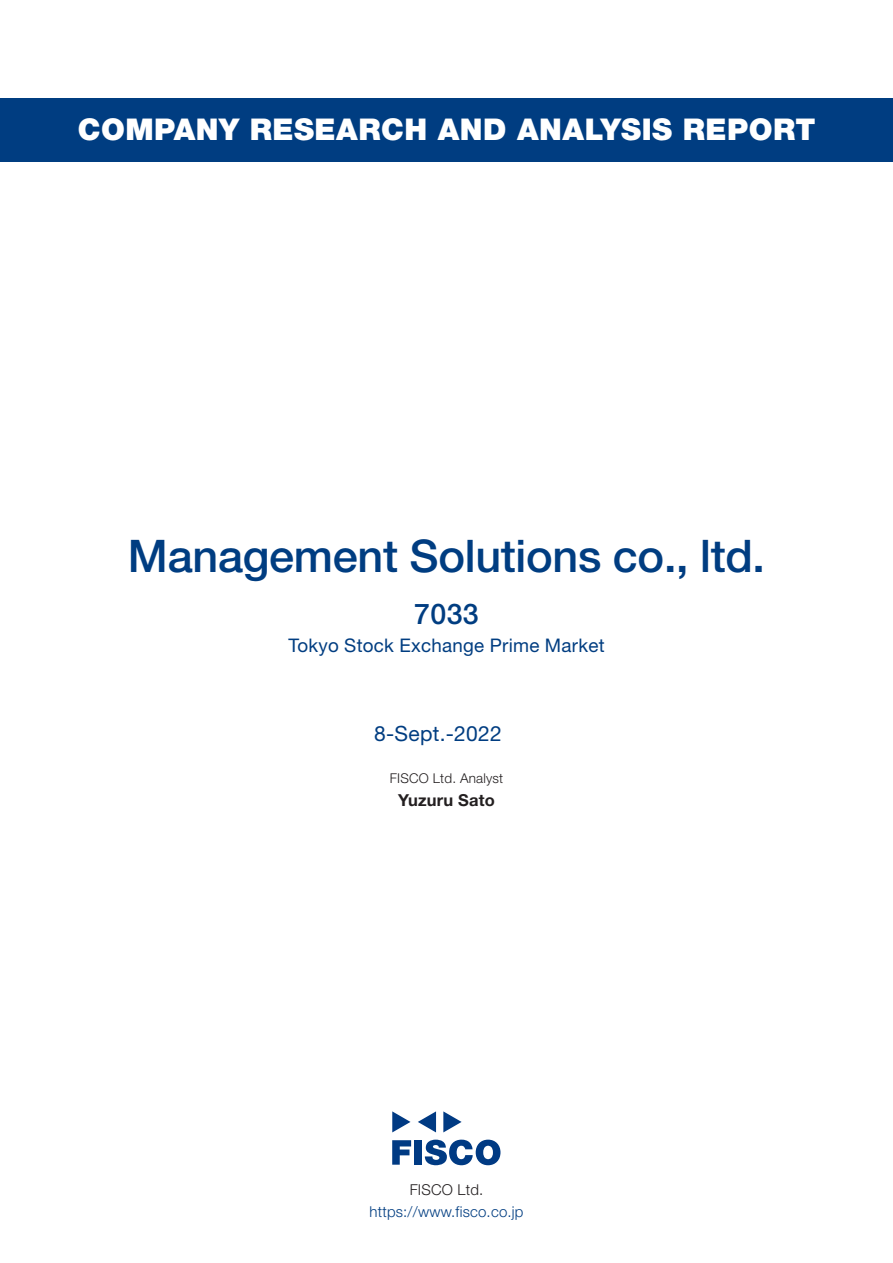
<style>
.page{position:relative;width:893px;height:1263px;background:#fff}
.page>*{position:absolute;margin:0;border:0;box-sizing:border-box;transform-origin:0 0}
.t1{font:500 45px "Helvetica Neue LT Std";letter-spacing:-.005em;color:#003d81}
.t2{font:900 30px "Helvetica Neue LT Std";letter-spacing:.015em;color:#fff}
.t3{font:500 28.5px "Helvetica Neue LT Std";color:#003d81}
.t4{font:21px "Helvetica Neue LT Std";letter-spacing:.015em;color:#003d81}
.t5{font:18.75px "Helvetica Neue LT Std";letter-spacing:.015em;color:#003d81}
.t6{font:700 16.5px "Helvetica Neue LT Std";letter-spacing:.015em;color:#231f20}
.t7{font:300 15px "Helvetica Neue LT Std";letter-spacing:.015em;color:#003d81}
.t8{font:300 15px "Helvetica Neue LT Std";letter-spacing:.015em;color:#231f20}
.t9{font:300 13.5px "Helvetica Neue LT Std";letter-spacing:.015em;color:#231f20}
</style>
<div class="page">
<svg style="left:392px;top:1140px;width:19px;height:25px"></svg>
<div style="left:414px;top:1140px;width:8px;height:25px;background:#003a83"></div>
<svg style="left:425px;top:1139px;width:75px;height:26px"></svg>
<svg style="left:392px;top:1111px;width:18px;height:21px"></svg>
<svg style="left:443px;top:1111px;width:19px;height:21px"></svg>
<svg style="left:418px;top:1111px;width:18px;height:21px"></svg>
<div style="left:0;top:98px;width:893px;height:64px;background:#003d81"></div>
<p class="t2" style="left:78px;top:112px;width:739px">COMPANY RESEARCH AND ANALYSIS REPORT</p>
<h1 class="t1" style="left:128px;top:529px;width:639px">Management Solutions co., ltd.</h1>
<p class="t3" style="left:414px;top:596px;width:66px">7033</p>
<p class="t5" style="left:288px;top:634px;width:318px">Tokyo Stock Exchange Prime Market</p>
<p class="t4" style="left:374px;top:721px;width:129px">8-Sept.-2022</p>
<p class="t9" style="left:390px;top:770px;width:115px">FISCO Ltd. Analyst</p>
<p class="t6" style="left:398px;top:789px;width:98px">Yuzuru Sato</p>
<p class="t8" style="left:410px;top:1180px;width:75px">FISCO Ltd.</p>
<p class="t7" style="left:369px;top:1202px;width:156px">https://www.fisco.co j p.</p>
</div>
